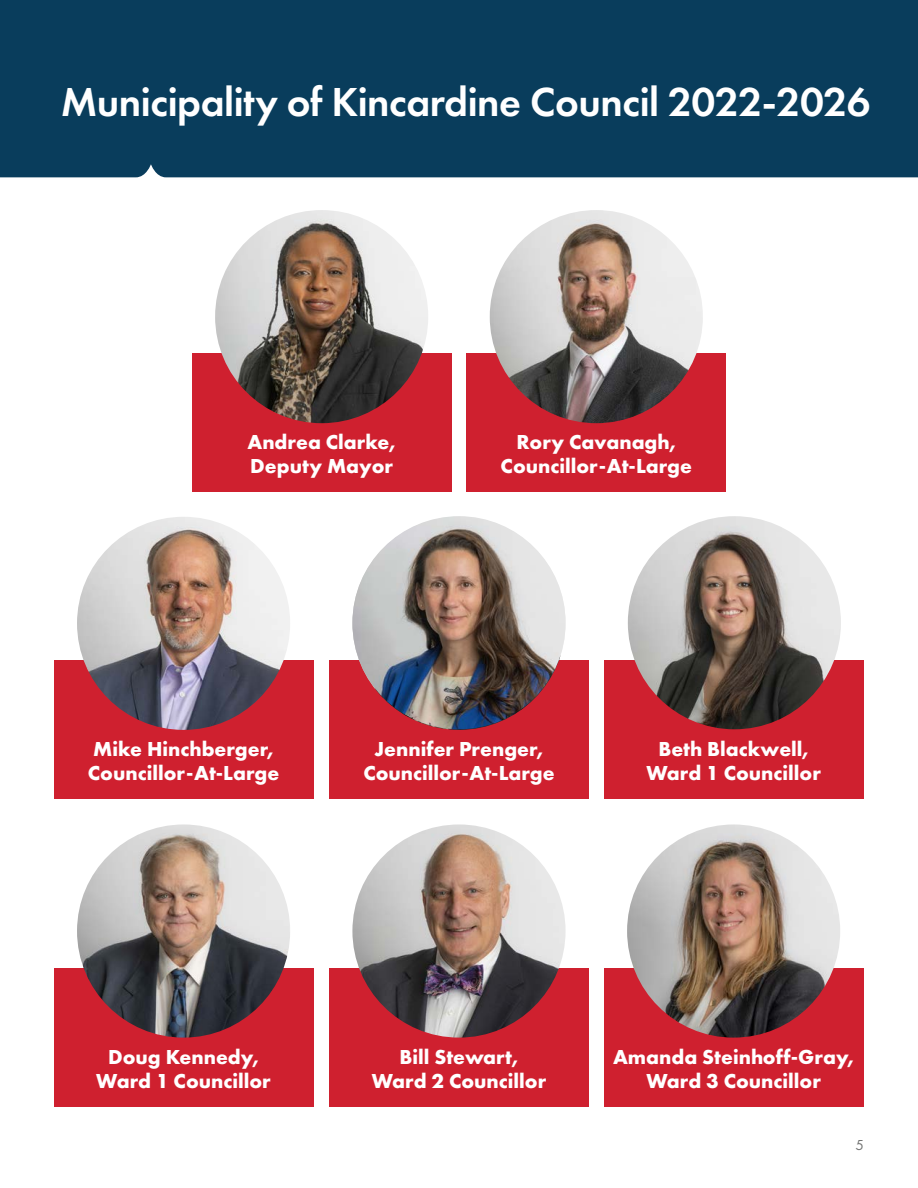
<style>
.page{position:relative;width:918px;height:1188px;background:#fff}
.page>*{position:absolute;margin:0;border:0;box-sizing:border-box;transform-origin:0 0}
.t1{font:600 42px "Futura PT";letter-spacing:-.01em;color:#fff}
.t2{font:700 21px/24px "Futura PT";color:#fff;text-align:center}
.t3{font:15px "Futura PT";color:#737473}
</style>
<div class="page">
<div style="left:0;top:0;width:918px;height:177px;background:#093d5c"></div>
<div style="left:192px;top:353px;width:259px;height:139px;background:#cf202f"></div>
<img style="left:215px;top:210px;width:213px;height:213px;border-radius:107px">
<div style="left:329px;top:660px;width:260px;height:139px;background:#cf202f"></div>
<img style="left:352px;top:516px;width:214px;height:213px;border-radius:107px">
<div style="left:604px;top:660px;width:259px;height:139px;background:#cf202f"></div>
<img style="left:628px;top:516px;width:213px;height:213px;border-radius:107px">
<div style="left:604px;top:968px;width:259px;height:139px;background:#cf202f"></div>
<img style="left:627px;top:824px;width:213px;height:214px;border-radius:107px">
<div style="left:54px;top:968px;width:259px;height:139px;background:#cf202f"></div>
<img style="left:77px;top:824px;width:213px;height:214px;border-radius:107px">
<div style="left:467px;top:353px;width:259px;height:139px;background:#cf202f"></div>
<img style="left:490px;top:210px;width:213px;height:213px;border-radius:107px">
<div style="left:54px;top:660px;width:259px;height:139px;background:#cf202f"></div>
<img style="left:77px;top:517px;width:213px;height:213px;border-radius:107px">
<div style="left:329px;top:968px;width:260px;height:139px;background:#cf202f"></div>
<img style="left:352px;top:824px;width:214px;height:214px;border-radius:107px">
<h1 class="t1" style="left:61px;top:76px;width:812px">Municipality of Kincardine Council 2022-2026</h1>
<p class="t2" style="left:247px;top:430px;width:150px;text-align:left">Andrea Clarke,<br>Deputy Mayor</p>
<p class="t2" style="left:501px;top:430px;width:193px">Rory Cavanagh,<br>Councillor-At-Large</p>
<p class="t2" style="left:88px;top:736px;width:193px;text-align:left">Mike Hinchberger,<br>Councillor-At-Large</p>
<p class="t2" style="left:363px;top:736px;width:193px">Jennifer Prenger,<br>Councillor-At-Large</p>
<p class="t2" style="left:646px;top:736px;width:176px">Beth Blackwell,<br>Ward 1 Councillor</p>
<p class="t2" style="left:96px;top:1045px;width:176px">Doug Kennedy,<br>Ward 1 Councillor</p>
<p class="t2" style="left:372px;top:1045px;width:176px">Bill Stewart,<br>Ward 2 Councillor</p>
<p class="t2" style="left:613px;top:1045px;width:243px">Amanda Steinhoff-Gray,<br>Ward 3 Councillor</p>
<p class="t3" style="left:855px;top:1136px;width:10px">5</p>
</div>
